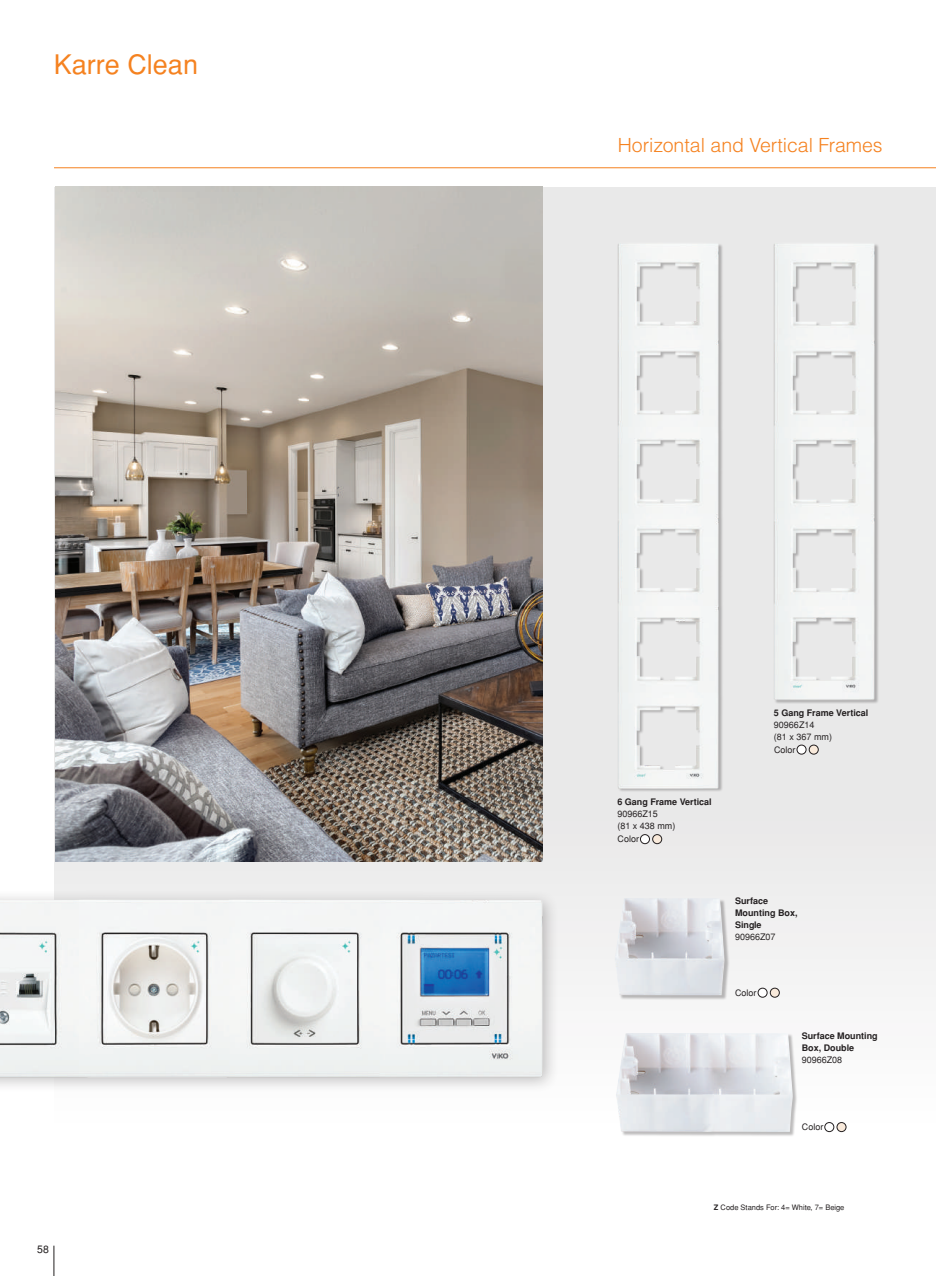
<style>
.page{position:relative;width:936px;height:1276px;background:#fff}
.page>*{position:absolute;margin:0;border:0;box-sizing:border-box;transform-origin:0 0}
.t1{font:27px "Helvetica Normal Tr";color:#f58220}
.t2{font:19.5px "Helvetica Light Normal Tr";color:#f58220}
.t3{font:10.5px "Helvetica Normal Tr";color:#231f20}
.t4{font:700 9px/12px "Helvetica Tr";color:#231f20}
.t5{font:9px/12px "Helvetica Normal Tr";color:#231f20}
.t6{font:7.5px "Helvetica Normal Tr";color:#231f20}
.s1{font-family:"Helvetica Tr";font-weight:700}
</style>
<div class="page">
<hr style="left:54px;top:1245px;width:1px;height:31px;background:#231f20">
<div style="left:54px;top:187px;width:881px;height:946px;background:linear-gradient(to bottom,#e3e3e3,#f5f4f4)"></div>
<img style="left:55px;top:187px;width:487px;height:674px">
<hr style="left:54px;top:167px;width:881px;height:1px;background:#f58220">
<div style="left:0;top:888px;width:559px;height:205px;background:#231f20;opacity:.3"></div>
<img style="left:0;top:896px;width:551px;height:192px">
<img style="left:767px;top:236px;width:113px;height:469px">
<div style="left:797px;top:745px;width:9px;height:9px;background:#fff;border-radius:50%"></div>
<div style="left:796px;top:745px;width:10px;height:9px;border:1px solid #231f20;border-radius:50%"></div>
<div style="left:809px;top:745px;width:9px;height:9px;background:#f9eadb;border-radius:50%"></div>
<div style="left:809px;top:745px;width:9px;height:9px;border:1px solid #231f20;border-radius:50%"></div>
<img style="left:611px;top:236px;width:113px;height:557px">
<div style="left:640px;top:834px;width:9px;height:9px;background:#fff;border-radius:50%"></div>
<div style="left:640px;top:834px;width:9px;height:10px;border:1px solid #231f20;border-radius:50%"></div>
<div style="left:652px;top:834px;width:9px;height:9px;background:#f9eadb;border-radius:50%"></div>
<div style="left:652px;top:834px;width:10px;height:10px;border:1px solid #231f20;border-radius:50%"></div>
<div style="left:824px;top:1122px;width:9px;height:9px;background:#fff;border-radius:50%"></div>
<div style="left:824px;top:1122px;width:10px;height:9px;border:1px solid #231f20;border-radius:50%"></div>
<div style="left:836px;top:1122px;width:10px;height:9px;background:#f9eadb;border-radius:50%"></div>
<div style="left:836px;top:1122px;width:10px;height:9px;border:1px solid #231f20;border-radius:50%"></div>
<div style="left:616px;top:1033px;width:181px;height:104px;background:#231f20;opacity:.3"></div>
<img style="left:616px;top:1033px;width:176px;height:99px">
<div style="left:758px;top:988px;width:9px;height:9px;background:#fff;border-radius:50%"></div>
<div style="left:757px;top:988px;width:10px;height:9px;border:1px solid #231f20;border-radius:50%"></div>
<div style="left:770px;top:988px;width:9px;height:9px;background:#f9eadb;border-radius:50%"></div>
<div style="left:770px;top:988px;width:9px;height:9px;border:1px solid #231f20;border-radius:50%"></div>
<div style="left:615px;top:899px;width:114px;height:101px;background:#231f20;opacity:.3"></div>
<img style="left:614px;top:898px;width:110px;height:97px">
<h1 class="t1" style="left:54px;top:48px;width:146px">Karre Clean</h1>
<p class="t3" style="left:37px;top:1243px;width:13px">58</p>
<h2 class="t2" style="left:617px;top:133px;width:266px">Horizontal and Vertical Frames</h2>
<p class="t4" style="left:773px;top:706px;width:96px">5 Gang Frame Vertical</p>
<p class="t5" style="left:773px;top:718px;width:60px">90966Z14<br>(81 x 367 mm)</p>
<p class="t4" style="left:617px;top:796px;width:96px">6 Gang Frame Vertical</p>
<p class="t5" style="left:617px;top:808px;width:60px">90966Z15<br>(81 x 438 mm)</p>
<p class="t5" style="left:617px;top:833px;width:23px">Color</p>
<p class="t5" style="left:774px;top:743px;width:23px">Color</p>
<p class="t4" style="left:735px;top:895px;width:64px">Surface<br>Mounting Box,<br>Single</p>
<p class="t5" style="left:735px;top:931px;width:42px">90966Z07</p>
<p class="t5" style="left:735px;top:986px;width:23px">Color</p>
<p class="t4" style="left:801px;top:1029px;width:78px">Surface Mounting<br>Box, Double</p>
<p class="t5" style="left:801px;top:1053px;width:42px">90966Z08</p>
<p class="t5" style="left:801px;top:1121px;width:23px">Color</p>
<p class="t6" style="left:714px;top:1203px;width:132px"><span class="s1">Z</span> Code Stands For: 4= White, 7= Beige</p>
</div>
